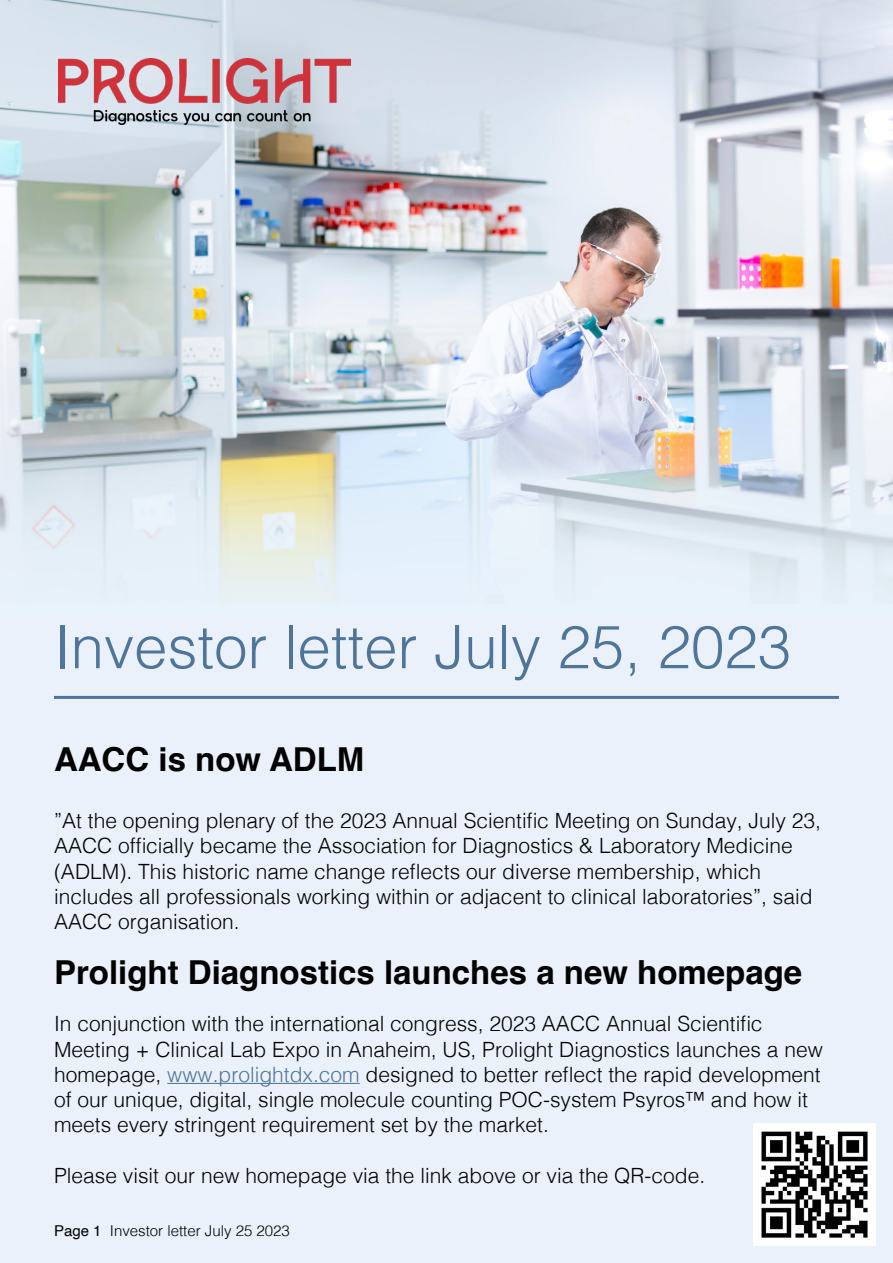
<style>
.page{position:relative;width:893px;height:1263px;background:#eaf1fa}
.page>*{position:absolute;margin:0;border:0;box-sizing:border-box;transform-origin:0 0}
.t1{font:300 60px "Helvetica";color:#50759a}
.t2{font:700 33px "Helvetica";color:#000}
.t3{font:300 21px/25.2px "Helvetica";color:#000}
.t4{font:300 15px "Helvetica";color:#000}
.s1{color:#50759a}
.s2{font-weight:400}
</style>
<div class="page">
<img style="left:0;top:0;width:893px;height:588px">
<img style="left:58px;top:59px;width:293px;height:66px">
<hr style="left:54px;top:696px;width:785px;height:3px;background:#50759a">
<hr style="left:167px;top:1083px;width:193px;height:1px;background:#50759a">
<img style="left:753px;top:1124px;width:122px;height:121px">
<h1 class="t1" style="left:54px;top:596px;width:739px">Investor letter July 25, 2023</h1>
<h2 class="t2" style="left:54px;top:739px;width:312px">AACC is now ADLM</h2>
<p class="t3" style="left:54px;top:807px;width:768px">”At the opening plenary of the 2023 Annual Scientific Meeting on Sunday, July 23, AACC officially became the Association for Diagnostics &amp; Laboratory Medicine (ADLM). This historic name change reflects our diverse membership, which includes all professionals working within or adjacent to clinical laboratories”, said AACC organisation.</p>
<h2 class="t2" style="left:54px;top:952px;width:750px">Prolight Diagnostics launches a new homepage</h2>
<p class="t3" style="left:54px;top:1010px;width:770px">In conjunction with the international congress, 2023 AACC Annual Scientific Meeting + Clinical Lab Expo in Anaheim, US, Prolight Diagnostics launches a new homepage, <span class="s1">www.prolightdx.com</span> designed to better reflect the rapid development of our unique, digital, single molecule counting POC-system Psyros™ and how it meets every stringent requirement set by the market.</p>
<p class="t3" style="left:54px;top:1161px;width:653px">Please visit our new homepage via the link above or via the QR-code.</p>
<p class="t4" style="left:54px;top:1218px;width:237px"><span class="s2">Page 1</span> Investor letter July 25 2023</p>
</div>
